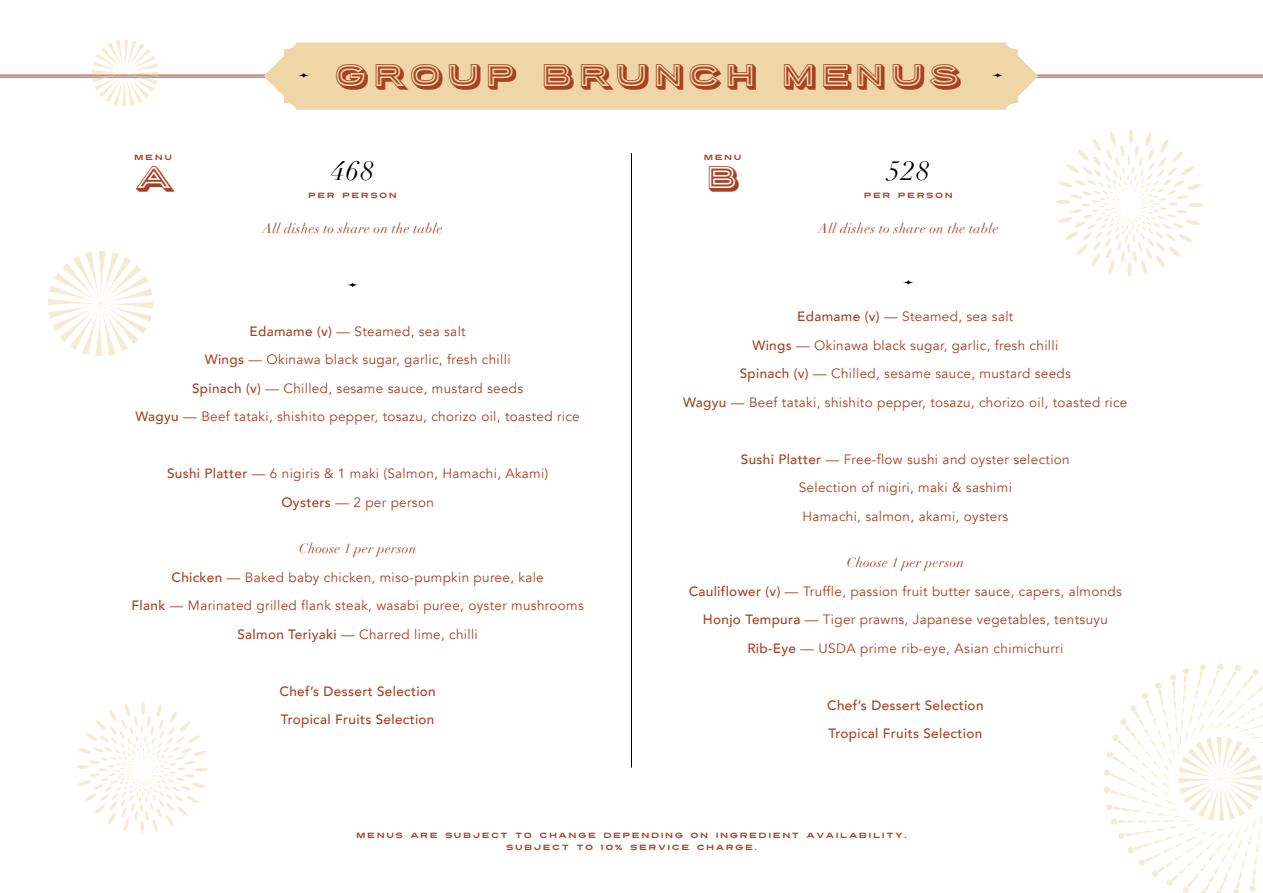
<style>
.page{position:relative;width:1263px;height:893px;background:#fff}
.page>*{position:absolute;margin:0;border:0;box-sizing:border-box;transform-origin:0 0}
.t1{font:30px "Porter Sans Block";letter-spacing:.1em;color:#a64224}
.t2{font:italic 27px "Didot";letter-spacing:.06em;color:#000}
.t3{font:13.5px/28.5px "Avenir";letter-spacing:.025em;color:#a64224;text-align:center}
.t4{font:500 13.5px/28.5px "Avenir";letter-spacing:.025em;color:#a64224}
.t5{font:italic 13.5px "Didot";letter-spacing:.025em;color:#a64224}
.t6{font:7.5px/12px "Turnpike";letter-spacing:.2em;color:#a94525;text-align:center}
.s1{font-weight:500}
.s2{color:#a94525}
</style>
<div class="page">
<hr style="left:0;top:75px;width:1263px;height:1px;background:#a64224">
<hr style="left:0;top:77px;width:1263px;height:1px;background:#a64224">
<div style="left:264px;top:43px;width:774px;height:67px;background:#efd6a6"></div>
<svg style="left:347px;top:282px;width:11px;height:5px"></svg>
<svg style="left:297px;top:73px;width:13px;height:5px"></svg>
<svg style="left:991px;top:73px;width:13px;height:5px"></svg>
<hr style="left:631px;top:153px;width:1px;height:614px;background:#000">
<svg style="left:903px;top:280px;width:11px;height:5px"></svg>
<svg style="left:1103px;top:663px;width:160px;height:230px"></svg>
<svg style="left:1056px;top:129px;width:147px;height:148px"></svg>
<svg style="left:76px;top:701px;width:132px;height:133px"></svg>
<svg style="left:48px;top:251px;width:105px;height:105px"></svg>
<svg style="left:92px;top:40px;width:66px;height:66px"></svg>
<p class="t6" style="left:134px;top:151px;width:39px">MENU</p>
<h1 class="t1" style="left:137px;top:158px;width:39px">A</h1>
<h1 class="t1" style="left:336px;top:56px;width:630px">GROUP BRUNCH MENUS</h1>
<h2 class="t2" style="left:331px;top:154px;width:44px">468</h2>
<p class="t6" style="left:308px;top:189px;width:91px">PER PERSON</p>
<p class="t5" style="left:262px;top:220px;width:182px">All dishes to share on the table</p>
<p class="t6" style="left:704px;top:151px;width:39px">MENU</p>
<h1 class="t1" style="left:709px;top:158px;width:35px">B</h1>
<h2 class="t2" style="left:887px;top:154px;width:44px">528</h2>
<p class="t6" style="left:864px;top:189px;width:91px">PER PERSON</p>
<p class="t5" style="left:818px;top:220px;width:182px">All dishes to share on the table</p>
<p class="t3" style="left:136px;top:317px;width:446px"><span class="s1">Edamame (v)</span> <span class="s2">—</span> Steamed, sea salt<br><span class="s1">Wings</span> <span class="s2">—</span> Okinawa black sugar, garlic, fresh chilli<br><span class="s1">Spinach (v)</span> <span class="s2">—</span> Chilled, sesame sauce, mustard seeds<br><span class="s1">Wagyu</span> <span class="s2">—</span> Beef tataki, shishito pepper, tosazu, chorizo oil, toasted rice</p>
<p class="t3" style="left:167px;top:459px;width:383px"><span class="s1">Sushi Platter</span> <span class="s2">—</span> 6 nigiris &amp; 1 maki (Salmon, Hamachi, Akami)<br><span class="s1">Oysters</span> <span class="s2">—</span> 2 per person</p>
<p class="t5" style="left:299px;top:540px;width:119px">Choose 1 per person</p>
<p class="t3" style="left:132px;top:563px;width:454px"><span class="s1">Chicken</span> <span class="s2">—</span> Baked baby chicken, miso-pumpkin puree, kale<br><span class="s1">Flank</span> <span class="s2">—</span> Marinated grilled flank steak, wasabi puree, oyster mushrooms<br><span class="s1">Salmon Teriyaki</span> <span class="s2">—</span> Charred lime, chilli</p>
<p class="t4" style="left:279px;top:676px;width:158px">Chef’s Dessert Selection<br>Tropical Fruits Selection</p>
<p class="t3" style="left:683px;top:303px;width:446px"><span class="s1">Edamame (v)</span> <span class="s2">—</span> Steamed, sea salt<br><span class="s1">Wings</span> <span class="s2">—</span> Okinawa black sugar, garlic, fresh chilli<br><span class="s1">Spinach (v)</span> <span class="s2">—</span> Chilled, sesame sauce, mustard seeds<br><span class="s1">Wagyu</span> <span class="s2">—</span> Beef tataki, shishito pepper, tosazu, chorizo oil, toasted rice</p>
<p class="t3" style="left:741px;top:445px;width:330px"><span class="s1">Sushi Platter</span> <span class="s2">—</span> Free-flow sushi and oyster selection<br>Selection of nigiri, maki &amp; sashimi<br>Hamachi, salmon, akami, oysters</p>
<p class="t5" style="left:847px;top:554px;width:119px">Choose 1 per person</p>
<p class="t3" style="left:689px;top:577px;width:435px"><span class="s1">Cauliflower (v)</span> <span class="s2">—</span> Truffle, passion fruit butter sauce, capers, almonds<br><span class="s1">Honjo Tempura</span> <span class="s2">—</span> Tiger prawns, Japanese vegetables, tentsuyu<br><span class="s1">Rib-Eye</span> <span class="s2">— USDA prime rib-eye, Asian chimichurri</span></p>
<p class="t4" style="left:827px;top:690px;width:158px">Chef’s Dessert Selection<br>Tropical Fruits Selection</p>
<p class="t6" style="left:356px;top:829px;width:552px">MENUS ARE SUBJECT TO CHANGE DEPENDING ON INGREDIENT AVAILABILITY.<br>SUBJECT TO 10% SERVICE CHARGE.</p>
</div>
